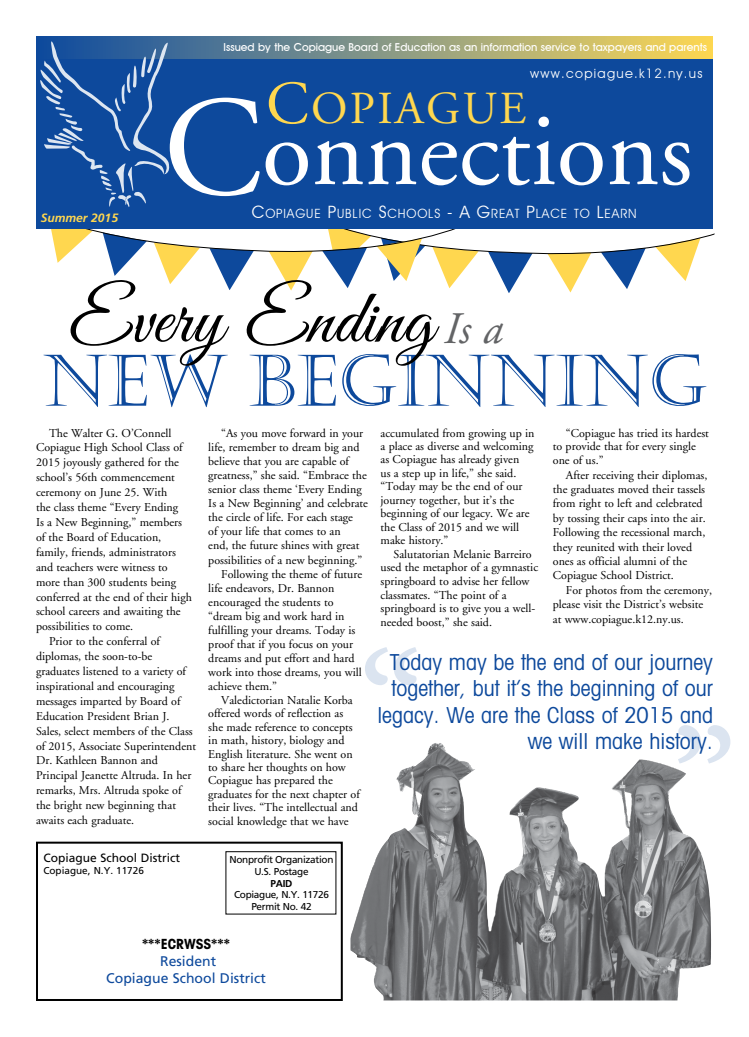
<style>
.page{position:relative;width:749px;height:1037px;background:#fff}
.page>*{position:absolute;margin:0;border:0;box-sizing:border-box;transform-origin:0 0}
.t1{font:164.9px "Minion Pro";color:#dbe4f0}
.t2{font:142.2px "Adobe Garamond";color:#fff}
.t3{font:101.8px "Adobe Garamond";color:#fff}
.t4{font:76.5px "Great Vibes";letter-spacing:.01em;color:#000}
.t5{font:71.1px "Castellar";letter-spacing:.01em;color:#0d499c}
.t6{font:45.8px "Adobe Garamond";letter-spacing:.055em;color:#ffd74f}
.t7{font:italic 45px "Adobe Garamond";color:#636466}
.t8{font:condensed 22px/26.4px "Avant Garde";color:#0d499c;text-align:right}
.t9{font:14px/16.8px "Frutiger";color:#0d499c;text-align:center}
.t10{font:700 condensed 14px "Avant Garde";color:#000}
.t11{font:13px "Avant Garde IT Cby BT";letter-spacing:.1em;color:#fff}
.t12{font:12.8px "Avant Garde IT Cby BT";letter-spacing:.065em;color:#fff}
.t13{font:12px/14.4px "Adobe Garamond";color:#000}
.t14{font:12px "Frutiger";color:#000}
.t15{font:italic 700 12px "Frutiger";color:#ffd74f}
.t16{font:500 11px "Avant Garde IT Cby BT";color:#fff}
.t17{font:10px/11.5px "Frutiger";letter-spacing:-.03em;color:#000;text-align:center}
.t18{font:10px "Frutiger";color:#000}
.t19{font:700 10px "Frutiger";color:#000}
.s1{font-size:61px}
.s2{font-size:17px}
</style>
<div class="page">
<svg style="left:111px;top:263px;width:16px;height:13px"></svg>
<svg style="left:162px;top:263px;width:26px;height:21px"></svg>
<svg style="left:216px;top:263px;width:31px;height:27px"></svg>
<svg style="left:275px;top:228px;width:440px;height:65px"></svg>
<svg style="left:36px;top:228px;width:430px;height:35px"></svg>
<div style="left:36px;top:36px;width:677px;height:192px;background:#0d499c"></div>
<svg style="left:68px;top:36px;width:645px;height:22px;background:#9aa17b"></svg>
<div style="left:36px;top:841px;width:307px;height:160px;border:2px solid #000"></div>
<div style="left:225px;top:851px;width:111px;height:63px;border:1px solid #000"></div>
<svg style="left:40px;top:38px;width:131px;height:169px"></svg>
<img style="left:350px;top:743px;width:361px;height:257px">
<p class="t15" style="left:41px;top:211px;width:79px">Summer 2015</p>
<p class="t16" style="left:224px;top:40px;width:485px">Issued by the Copiague Board of Education as an information service to taxpayers and parents</p>
<h3 class="t6" style="left:266px;top:84px;width:261px"><span class="s1">C</span>OPIAGUE</h3>
<p class="t11" style="left:530px;top:65px;width:174px">www.copiague.k12.ny.us</p>
<h2 class="t2" style="left:163px;top:73px;width:100px">C</h2>
<h3 class="t3" style="left:262px;top:97px;width:432px">onnections</h3>
<p class="t12" style="left:252px;top:205px;width:386px"><span class="s2">C</span>OPIAGUE <span class="s2">P</span>UBLIC <span class="s2">S</span>CHOOLS <span class="s2">- A G</span>REAT <span class="s2">P</span>LACE TO <span class="s2">L</span>EARN</p>
<h3 class="t4" style="left:69px;top:276px;width:366px">Every Ending</h3>
<h3 class="t7" style="left:442px;top:305px;width:60px">Is a</h3>
<h3 class="t5" style="left:43px;top:344px;width:665px">NEW BEGINNING</h3>
<p class="t13" style="left:49px;top:426px;width:124px">The Walter G. O’Connell</p>
<p class="t13" style="left:36px;top:441px;width:148px">Copiague High School Class of</p>
<p class="t13" style="left:36px;top:456px;width:144px">2015 joyously gathered for the</p>
<p class="t13" style="left:36px;top:470px;width:140px">school’s 56th commencement</p>
<p class="t13" style="left:36px;top:485px;width:133px">ceremony on June 25. With</p>
<p class="t13" style="left:36px;top:500px;width:144px">the class theme “Every Ending</p>
<p class="t13" style="left:36px;top:515px;width:147px">Is a New Beginning,” members</p>
<p class="t13" style="left:36px;top:530px;width:127px">of the Board of Education,</p>
<p class="t13" style="left:36px;top:545px;width:141px">family, friends, administrators</p>
<p class="t13" style="left:36px;top:560px;width:133px">and teachers were witness to</p>
<p class="t13" style="left:36px;top:575px;width:142px">more than 300 students being</p>
<p class="t13" style="left:36px;top:590px;width:157px">conferred at the end of their high</p>
<p class="t13" style="left:36px;top:605px;width:146px">school careers and awaiting the</p>
<p class="t13" style="left:36px;top:620px;width:99px">possibilities to come.</p>
<p class="t13" style="left:49px;top:634px;width:113px">Prior to the conferral of</p>
<p class="t13" style="left:36px;top:649px;width:118px">diplomas, the soon-to-be</p>
<p class="t13" style="left:36px;top:664px;width:152px">graduates listened to a variety of</p>
<p class="t13" style="left:36px;top:679px;width:140px">inspirational and encouraging</p>
<p class="t13" style="left:36px;top:694px;width:146px">messages imparted by Board of</p>
<p class="t13" style="left:36px;top:709px;width:135px">Education President Brian J.</p>
<p class="t13" style="left:36px;top:724px;width:158px">Sales, select members of the Class</p>
<p class="t13" style="left:36px;top:739px;width:162px">of 2015, Associate Superintendent</p>
<p class="t13" style="left:36px;top:754px;width:123px">Dr. Kathleen Bannon and</p>
<p class="t13" style="left:36px;top:769px;width:157px">Principal Jeanette Altruda. In her</p>
<p class="t13" style="left:36px;top:783px;width:147px">remarks, Mrs. Altruda spoke of</p>
<p class="t13" style="left:36px;top:798px;width:141px">the bright new beginning that</p>
<p class="t13" style="left:36px;top:813px;width:100px">awaits each graduate.</p>
<p class="t14" style="left:43px;top:850px;width:138px">Copiague School District</p>
<p class="t18" style="left:43px;top:864px;width:102px">Copiague, N.Y. 11726</p>
<p class="t13" style="left:221px;top:426px;width:143px">“As you move forward in your</p>
<p class="t13" style="left:208px;top:440px;width:153px">life, remember to dream big and</p>
<p class="t13" style="left:208px;top:454px;width:142px">believe that you are capable of</p>
<p class="t13" style="left:208px;top:468px;width:160px">greatness,” she said. “Embrace the</p>
<p class="t13" style="left:208px;top:482px;width:155px">senior class theme ‘Every Ending</p>
<p class="t13" style="left:208px;top:496px;width:161px">Is a New Beginning’ and celebrate</p>
<p class="t13" style="left:208px;top:510px;width:146px">the circle of life. For each stage</p>
<p class="t13" style="left:208px;top:525px;width:134px">of your life that comes to an</p>
<p class="t13" style="left:208px;top:539px;width:153px">end, the future shines with great</p>
<p class="t13" style="left:208px;top:553px;width:155px">possibilities of a new beginning.”</p>
<p class="t13" style="left:221px;top:567px;width:142px">Following the theme of future</p>
<p class="t13" style="left:208px;top:581px;width:128px">life endeavors, Dr. Bannon</p>
<p class="t13" style="left:208px;top:595px;width:127px">encouraged the students to</p>
<p class="t13" style="left:208px;top:609px;width:138px">“dream big and work hard in</p>
<p class="t13" style="left:208px;top:623px;width:149px">fulfilling your dreams. Today is</p>
<p class="t13" style="left:208px;top:637px;width:146px">proof that if you focus on your</p>
<p class="t13" style="left:208px;top:651px;width:148px">dreams and put effort and hard</p>
<p class="t13" style="left:208px;top:666px;width:155px">work into those dreams, you will</p>
<p class="t13" style="left:208px;top:680px;width:70px">achieve them.”</p>
<p class="t13" style="left:221px;top:693px;width:133px">Valedictorian Natalie Korba</p>
<p class="t13" style="left:208px;top:706px;width:136px">offered words of reflection as</p>
<p class="t13" style="left:208px;top:720px;width:146px">she made reference to concepts</p>
<p class="t13" style="left:208px;top:733px;width:138px">in math, history, biology and</p>
<p class="t13" style="left:208px;top:747px;width:146px">English literature. She went on</p>
<p class="t13" style="left:208px;top:760px;width:139px">to share her thoughts on how</p>
<p class="t13" style="left:208px;top:773px;width:126px">Copiague has prepared the</p>
<p class="t13" style="left:208px;top:787px;width:153px">graduates for the next chapter of</p>
<p class="t13" style="left:208px;top:800px;width:151px">their lives. “The intellectual and</p>
<p class="t13" style="left:208px;top:814px;width:142px">social knowledge that we have</p>
<p class="t13" style="left:380px;top:426px;width:155px;line-height:13.4px">accumulated from growing up in a place as diverse and welcoming as Copiague has already given<br>us a step up in life,” she said. “Today may be the end of our journey together, but it’s the beginning of our legacy. We are the Class of 2015 and we will make history.”</p>
<p class="t13" style="left:380px;top:547px;width:159px;line-height:13.7px;text-indent:13px">Salutatorian Melanie Barreiro used the metaphor of a gymnastic springboard to advise her fellow classmates. “The point of a springboard is to give you a well&shy;needed boost,” she said.</p>
<p class="t13" style="left:553px;top:426px;width:158px;line-height:13.7px;text-indent:13px">“Copiague has tried its hardest to provide that for every single one of us.”</p>
<p class="t13" style="left:553px;top:468px;width:156px;text-indent:13px">After receiving their diplomas, the graduates moved their tassels from right to left and celebrated by tossing their caps into the air.<br>Following the recessional march, they reunited with their loved ones as official alumni of the<br>Copiague School District.</p>
<p class="t13" style="left:553px;top:583px;width:161px;text-indent:13px">For photos from the ceremony, please visit the District’s website at www.copiague.k12.ny.us.</p>
<h1 class="t1" style="left:358px;top:602px;width:67px">“</h1>
<h3 class="t8" style="left:377px;top:648px;width:337px">Today may be the end of our journey together, but it’s the beginning of our legacy. We are the Class of 2015 and we will make history.</h3>
<h1 class="t1" style="left:671px;top:679px;width:68px">”</h1>
<p class="t17" style="left:229px;top:854px;width:106px">Nonprofit Organization<br>U.S. Postage</p>
<p class="t19" style="left:270px;top:877px;width:23px">PAID</p>
<p class="t17" style="left:234px;top:889px;width:96px">Copiague, N.Y. 11726<br>Permit No. 42</p>
<p class="t10" style="left:142px;top:935px;width:89px">***ECRWSS***</p>
<p class="t9" style="left:106px;top:952px;width:161px">Resident<br>Copiague School District</p>
</div>
